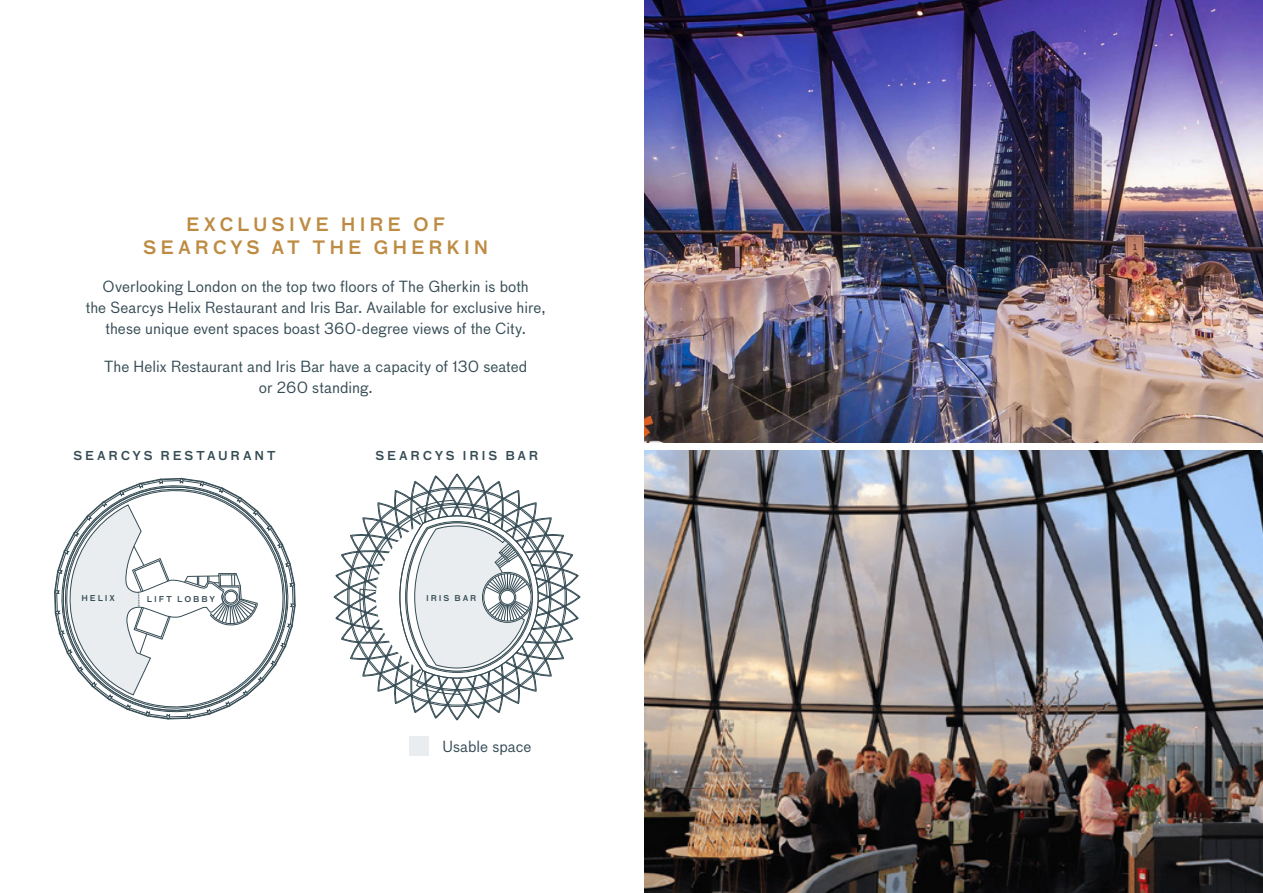
<style>
.page{position:relative;width:1263px;height:893px;background:#fff}
.page>*{position:absolute;margin:0;border:0;box-sizing:border-box;transform-origin:0 0}
.Subheading{font:500 18px/22.5px "Bau OT";letter-spacing:.21em;color:#bd8b42;text-align:center}
.Body_Copy{font:15px/21px "Bau OT";letter-spacing:.005em;color:#354b54;text-align:center}
.Subheading-2{font:500 12px "Bau OT";letter-spacing:.23em;color:#354b54}
.t1{font:500 7.8px "Bau OT";letter-spacing:.235em;color:#354b54}
</style>
<div class="page">
<img style="left:644px;top:0;width:619px;height:442px">
<img style="left:644px;top:451px;width:619px;height:442px">
<svg style="left:334px;top:474px;width:246px;height:246px"></svg>
<svg style="left:54px;top:478px;width:241px;height:241px"></svg>
<div style="left:409px;top:736px;width:19px;height:20px;background:#e9edf0"></div>
<p class="Subheading" style="left:143px;top:213px;width:346px">EXCLUSIVE HIRE OF<br>SEARCYS AT THE GHERKIN</p>
<p class="Body_Copy" style="left:86px;top:276px;width:461px">Overlooking London on the top two floors of The Gherkin is both<br>the Searcys Helix Restaurant and Iris Bar. Available for exclusive hire, these unique event spaces boast 360-degree views of the City.</p>
<p class="Body_Copy" style="left:104px;top:356px;width:424px">The Helix Restaurant and Iris Bar have a capacity of 130 seated or 260 standing.</p>
<p class="Subheading-2" style="left:73px;top:448px;width:204px">SEARCYS RESTAURANT</p>
<p class="Subheading-2" style="left:375px;top:448px;width:164px">SEARCYS IRIS BAR</p>
<p class="t1" style="left:81px;top:593px;width:35px">HELIX</p>
<p class="t1" style="left:147px;top:594px;width:70px">LIFT LOBBY</p>
<p class="t1" style="left:426px;top:593px;width:52px">IRIS BAR</p>
<p class="Body_Copy" style="left:442px;top:736px;width:91px">Usable space</p>
</div>
